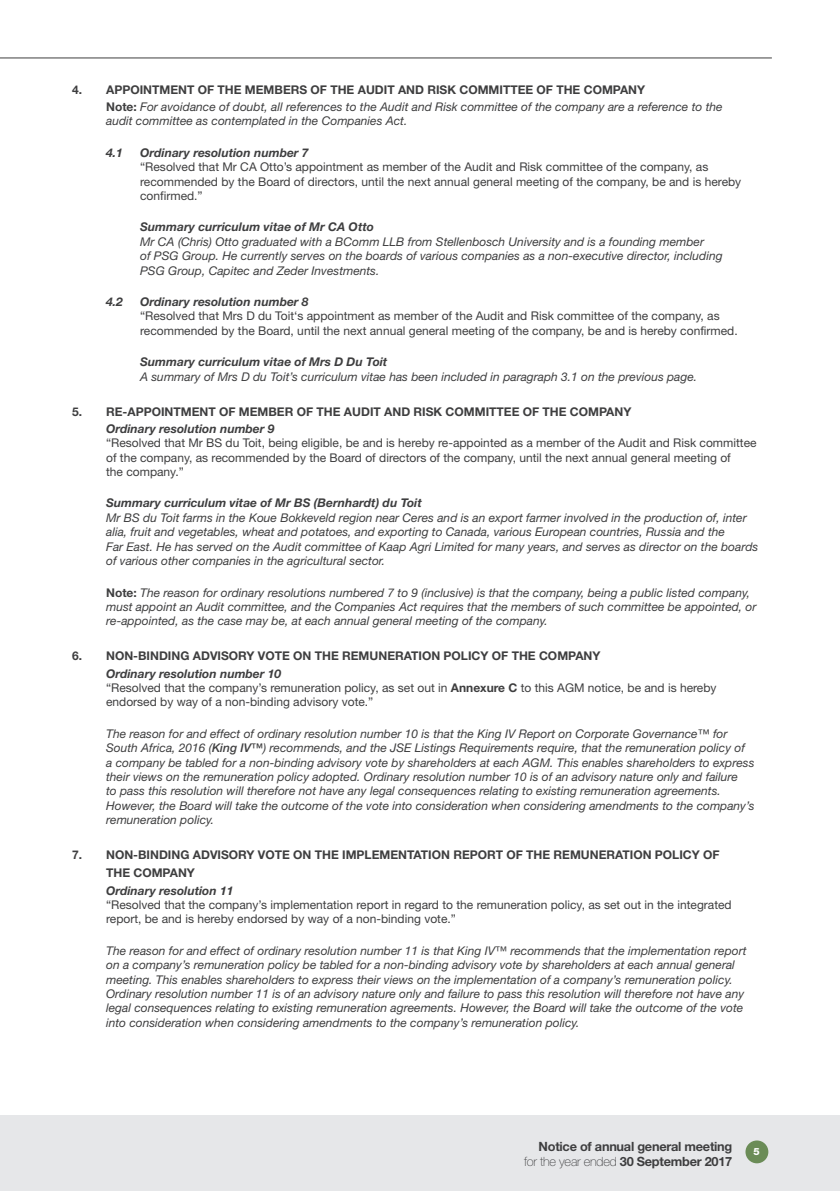
<style>
.page{position:relative;width:840px;height:1191px;background:#fff}
.page>*{position:absolute;margin:0;border:0;box-sizing:border-box;transform-origin:0 0}
.t1{font:100 12.8px "Helvetica Neue LT Std";letter-spacing:-.02em;color:#3e3e3f}
.t2{font:700 12.8px "Helvetica Neue LT Std";letter-spacing:-.02em;color:#3e3e3f}
.t3{font:italic 12px/14.4px "Helvetica Neue LT Std";color:#3e3e3f}
.t4{font:12px/14.4px "Helvetica Neue LT Std";color:#3e3e3f}
.t5{font:italic 700 12px "Helvetica Neue LT Std";color:#3e3e3f}
.t6{font:700 12px/18px "Helvetica Neue LT Std";color:#3e3e3f}
.t7{font:800 10px "Helvetica Neue LT Std";color:#fff}
.s1{font-weight:700;font-style:normal}
.s2{font-weight:700;font-style:italic}
.s3{font-weight:700}
.s4{font-weight:500}
</style>
<div class="page">
<div style="left:0;top:1115px;width:839px;height:76px;background:#e6e7e9"></div>
<div style="left:745px;top:1140px;width:23px;height:23px;background:#6b8c57;border-radius:50%"></div>
<hr style="left:0;top:58px;width:771px;height:1px;background:#3e3e3f">
<p class="t3" style="left:106px;top:81px;width:617px;line-height:17.2px;text-indent:-34px"><span class="s1">4. APPOINTMENT OF THE MEMBERS OF THE AUDIT AND RISK COMMITTEE OF THE COMPANY<br>Note:</span> For avoidance of doubt, all references to the Audit and Risk committee of the company are a reference to the</p>
<p class="t3" style="left:106px;top:114px;width:302px">audit committee as contemplated in the Companies Act.</p>
<p class="t5" style="left:106px;top:145px;width:18px">4.1</p>
<p class="t5" style="left:140px;top:145px;width:170px">Ordinary resolution number 7</p>
<p class="t4" style="left:140px;top:159px;width:602px">“Resolved that Mr CA Otto’s appointment as member of the Audit and Risk committee of the company, as recommended by the Board of directors, until the next annual general meeting of the company, be and is hereby confirmed.”</p>
<p class="t5" style="left:140px;top:220px;width:235px">Summary curriculum vitae of Mr CA Otto</p>
<p class="t3" style="left:140px;top:234px;width:583px">Mr CA (Chris) Otto graduated with a BComm LLB from Stellenbosch University and is a founding member<br>of PSG Group. He currently serves on the boards of various companies as a non-executive director, including<br>PSG Group, Capitec and Zeder Investments.</p>
<p class="t5" style="left:106px;top:294px;width:18px">4.2</p>
<p class="t5" style="left:140px;top:294px;width:170px">Ordinary resolution number 8</p>
<p class="t4" style="left:140px;top:309px;width:598px">“Resolved that Mrs D du Toit‘s appointment as member of the Audit and Risk committee of the company, as recommended by the Board, until the next annual general meeting of the company, be and is hereby confirmed.</p>
<p class="t5" style="left:140px;top:354px;width:248px">Summary curriculum vitae of Mrs D Du Toit</p>
<p class="t3" style="left:140px;top:369px;width:558px">A summary of Mrs D du Toit’s curriculum vitae has been included in paragraph 3.1 on the previous page.</p>
<p class="t6" style="left:72px;top:402px;width:560px">5. RE-APPOINTMENT OF MEMBER OF THE AUDIT AND RISK COMMITTEE OF THE COMPANY</p>
<p class="t5" style="left:106px;top:421px;width:170px">Ordinary resolution number 9</p>
<p class="t4" style="left:106px;top:435px;width:651px">“Resolved that Mr BS du Toit, being eligible, be and is hereby re-appointed as a member of the Audit and Risk committee of the company, as recommended by the Board of directors of the company, until the next annual general meeting of<br>the company.”</p>
<p class="t5" style="left:106px;top:496px;width:317px">Summary curriculum vitae of Mr BS (Bernhardt) du Toit</p>
<p class="t3" style="left:106px;top:510px;width:653px">Mr BS du Toit farms in the Koue Bokkeveld region near Ceres and is an export farmer involved in the production of, inter alia, fruit and vegetables, wheat and potatoes, and exporting to Canada, various European countries, Russia and the<br>Far East. He has served on the Audit committee of Kaap Agri Limited for many years, and serves as director on the boards of various other companies in the agricultural sector.</p>
<p class="t3" style="left:106px;top:585px;width:651px"><span class="s1">Note:</span> The reason for ordinary resolutions numbered 7 to 9 (inclusive) is that the company, being a public listed company, must appoint an Audit committee, and the Companies Act requires that the members of such committee be appointed, or re-appointed, as the case may be, at each annual general meeting of the company.</p>
<p class="t6" style="left:72px;top:647px;width:529px">6. NON-BINDING ADVISORY VOTE ON THE REMUNERATION POLICY OF THE COMPANY</p>
<p class="t4" style="left:106px;top:666px;width:611px"><span class="s2">Ordinary resolution number 10<br></span>“Resolved that the company’s remuneration policy, as set out in <span class="s3">Annexure C</span> to this AGM notice, be and is hereby endorsed by way of a non-binding advisory vote.”</p>
<p class="t3" style="left:106px;top:726px;width:649px">The reason for and effect of ordinary resolution number 10 is that the King IV Report on Corporate Governance™ for South Africa, 2016 (<span class="s4">King IV™</span>) recommends, and the JSE Listings Requirements require, that the remuneration policy of<br>a company be tabled for a non-binding advisory vote by shareholders at each AGM. This enables shareholders to express their views on the remuneration policy adopted. Ordinary resolution number 10 is of an advisory nature only and failure<br>to pass this resolution will therefore not have any legal consequences relating to existing remuneration agreements.<br>However, the Board will take the outcome of the vote into consideration when considering amendments to the company’s remuneration policy.</p>
<p class="t6" style="left:106px;top:845px;width:614px;text-indent:-34px">7. NON-BINDING ADVISORY VOTE ON THE IMPLEMENTATION REPORT OF THE REMUNERATION POLICY OF<br>THE COMPANY</p>
<p class="t5" style="left:106px;top:882px;width:129px">Ordinary resolution 11</p>
<p class="t4" style="left:106px;top:897px;width:626px">“Resolved that the company’s implementation report in regard to the remuneration policy, as set out in the integrated report, be and is hereby endorsed by way of a non-binding vote.”</p>
<p class="t3" style="left:106px;top:943px;width:641px">The reason for and effect of ordinary resolution number 11 is that King IV™ recommends that the implementation report on a company’s remuneration policy be tabled for a non-binding advisory vote by shareholders at each annual general meeting. This enables shareholders to express their views on the implementation of a company’s remuneration policy.<br>Ordinary resolution number 11 is of an advisory nature only and failure to pass this resolution will therefore not have any legal consequences relating to existing remuneration agreements. However, the Board will take the outcome of the vote into consideration when considering amendments to the company’s remuneration policy.</p>
<p class="t2" style="left:538px;top:1138px;width:195px">Notice of annual general meeting</p>
<p class="t7" style="left:753px;top:1146px;width:8px">5</p>
<p class="t1" style="left:524px;top:1154px;width:210px">for the year ended <span class="s3">30 September 2017</span></p>
</div>
